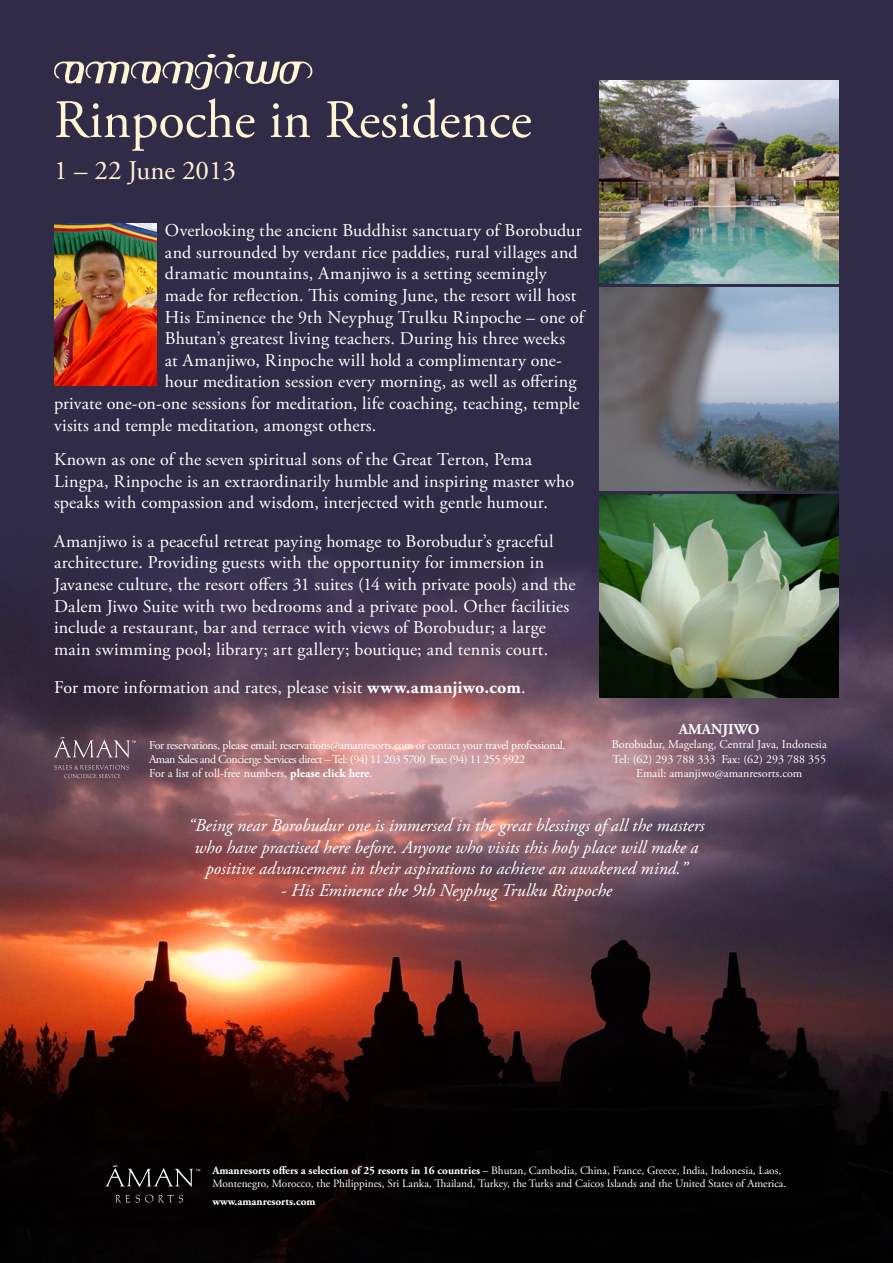
<style>
.page{position:relative;width:893px;height:1263px;background:#fff}
.page>*{position:absolute;margin:0;border:0;box-sizing:border-box;transform-origin:0 0}
.t1{font:54px "Adobe Garamond Pro";color:#fff4d4}
.t2{font:27px "Adobe Garamond Pro";color:#fff4d4}
.t3{font:18px/21.6px "Adobe Garamond Pro";letter-spacing:.01em;color:#fff}
.t4{font:italic 18px/21.6px "Adobe Garamond Pro";color:#fff;text-align:center}
.t5{font:700 15px "Adobe Garamond Pro";color:#fff}
.t6{font:12px "Adobe Garamond Pro";letter-spacing:-.025em;color:#fff}
.t7{font:12px "Adobe Garamond Pro";color:#fff}
.t8{font:11.25px "Adobe Garamond Pro";color:#fff}
.t9{font:700 11.25px "Adobe Garamond Pro";color:#fff}
.s1{font-weight:700}
</style>
<div class="page">
<img style="left:0;top:0;width:893px;height:1263px">
<svg style="left:115px;top:1195px;width:15px;height:7px"></svg>
<svg style="left:136px;top:1195px;width:47px;height:7px"></svg>
<svg style="left:105px;top:1165px;width:95px;height:22px;background:#262525"></svg>
<svg style="left:51px;top:54px;width:263px;height:36px;background:#605b68"></svg>
<svg style="left:54px;top:765px;width:75px;height:13px"></svg>
<svg style="left:54px;top:737px;width:82px;height:21px;background:#725d68"></svg>
<img style="left:54px;top:223px;width:102px;height:162px">
<img style="left:600px;top:495px;width:239px;height:202px">
<img style="left:600px;top:288px;width:239px;height:202px">
<img style="left:600px;top:81px;width:239px;height:202px">
<p class="t1" style="left:54px;top:87px;width:479px">Rinpoche in Residence</p>
<p class="t2" style="left:54px;top:154px;width:184px">1 – 22 June 2013</p>
<p class="t3" style="left:165px;top:220px;width:418px">Overlooking the ancient Buddhist sanctuary of Borobudur</p>
<p class="t3" style="left:165px;top:242px;width:414px">and surrounded by verdant rice paddies, rural villages and</p>
<p class="t3" style="left:165px;top:263px;width:383px">dramatic mountains, Amanjiwo is a setting seemingly</p>
<p class="t3" style="left:165px;top:285px;width:413px">made for reflection. This coming June, the resort will host</p>
<p class="t3" style="left:165px;top:307px;width:420px">His Eminence the 9th Neyphug Trulku Rinpoche – one of</p>
<p class="t3" style="left:165px;top:328px;width:402px">Bhutan’s greatest living teachers. During his three weeks</p>
<p class="t3" style="left:165px;top:350px;width:399px">at Amanjiwo, Rinpoche will hold a complimentary one-</p>
<p class="t3" style="left:165px;top:371px;width:413px">hour meditation session every morning, as well as offering</p>
<p class="t3" style="left:54px;top:393px;width:527px">private one-on-one sessions for meditation, life coaching, teaching, temple</p>
<p class="t3" style="left:54px;top:415px;width:324px">visits and temple meditation, amongst others.</p>
<p class="t3" style="left:54px;top:449px;width:522px">Known as one of the seven spiritual sons of the Great Terton, Pema<br>Lingpa, Rinpoche is an extraordinarily humble and inspiring master who speaks with compassion and wisdom, interjected with gentle humour.</p>
<p class="t3" style="left:54px;top:531px;width:523px">Amanjiwo is a peaceful retreat paying homage to Borobudur’s graceful architecture. Providing guests with the opportunity for immersion in Javanese culture, the resort offers 31 suites (14 with private pools) and the Dalem Jiwo Suite with two bedrooms and a private pool. Other facilities include a restaurant, bar and terrace with views of Borobudur; a large main swimming pool; library; art gallery; boutique; and tennis court.</p>
<p class="t3" style="left:54px;top:677px;width:473px">For more information and rates, please visit <span class="s1">www.amanjiwo.com</span>.</p>
<p class="t6" style="left:149px;top:737px;width:418px">For reservations, please email: reservations@amanresorts.com or contact your travel professional.</p>
<p class="t6" style="left:149px;top:752px;width:378px">Aman Sales and Concierge Services direct – Tel: (94) 11 203 5700 Fax: (94) 11 255 5922</p>
<p class="t7" style="left:149px;top:766px;width:225px">For a list of toll-free numbers, <span class="s1">please click here</span>.</p>
<p class="t5" style="left:679px;top:720px;width:82px">AMANJIWO</p>
<p class="t7" style="left:612px;top:737px;width:217px">Borobudur, Magelang, Central Java, Indonesia</p>
<p class="t7" style="left:612px;top:752px;width:215px">Tel: (62) 293 788 333 Fax: (62) 293 788 355</p>
<p class="t7" style="left:636px;top:766px;width:168px">Email: amanjiwo@amanresorts.com</p>
<p class="t4" style="left:188px;top:815px;width:518px">“Being near Borobudur one is immersed in the great blessings of all the masters who have practised here before. Anyone who visits this holy place will make a positive advancement in their aspirations to achieve an awakened mind.”</p>
<p class="t4" style="left:281px;top:880px;width:333px">- His Eminence the 9th Neyphug Trulku Rinpoche</p>
<p class="t8" style="left:212px;top:1163px;width:570px"><span class="s1">Amanresorts offers a selection of 25 resorts in 16 countries</span> – Bhutan, Cambodia, China, France, Greece, India, Indonesia, Laos,</p>
<p class="t8" style="left:212px;top:1177px;width:575px">Montenegro, Morocco, the Philippines, Sri Lanka, Thailand, Turkey, the Turks and Caicos Islands and the United States of America.</p>
<p class="t9" style="left:212px;top:1195px;width:105px">www.amanresorts.com</p>
</div>
